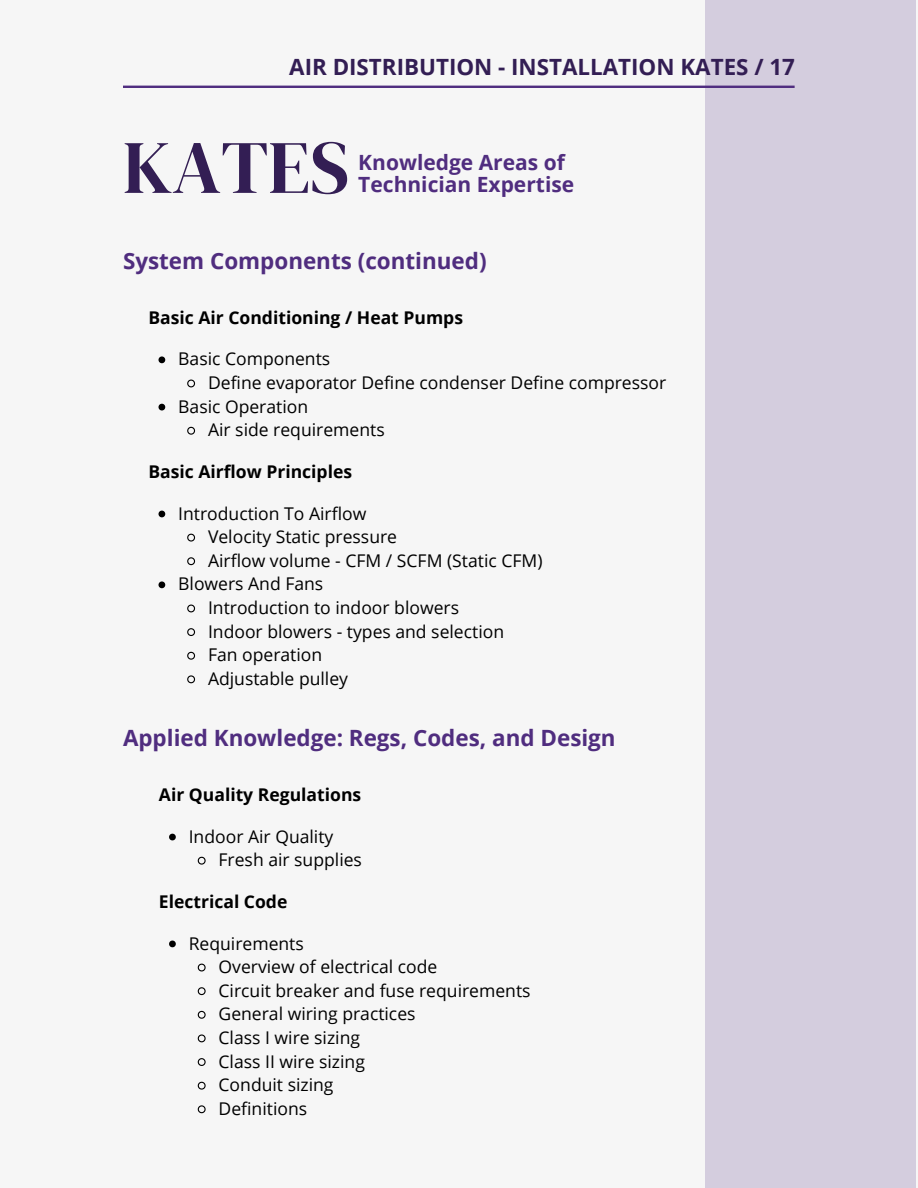
<style>
.page{position:relative;width:918px;height:1188px;background:#f6f6f6}
.page>*{position:absolute;margin:0;border:0;box-sizing:border-box;transform-origin:0 0}
.t1{font:75.3px "DM Serif Display";color:#331e54}
.t2{font:700 22.5px "Open Sans";color:#502d7f}
.t3{font:700 22.35px "Open Sans";color:#331e54}
.t4{font:700 21px/21.3px "Open Sans";color:#502d7f}
.t5{font:17.55px/23.7px "Open Sans";color:#000}
.t6{font:700 17.55px "Open Sans";color:#000}
</style>
<div class="page">
<div style="left:706px;top:0;width:210px;height:1188px;background:#d4cdde"></div>
<hr style="left:123px;top:86px;width:672px;height:2px;background:#502d7f">
<svg style="left:159px;top:356px;width:6px;height:7px"></svg>
<svg style="left:187px;top:379px;width:9px;height:9px"></svg>
<svg style="left:159px;top:404px;width:6px;height:6px"></svg>
<svg style="left:187px;top:426px;width:9px;height:9px"></svg>
<svg style="left:159px;top:511px;width:6px;height:6px"></svg>
<svg style="left:187px;top:533px;width:9px;height:9px"></svg>
<svg style="left:187px;top:557px;width:9px;height:9px"></svg>
<svg style="left:159px;top:581px;width:6px;height:7px"></svg>
<svg style="left:187px;top:604px;width:9px;height:9px"></svg>
<svg style="left:187px;top:628px;width:9px;height:8px"></svg>
<svg style="left:187px;top:651px;width:9px;height:9px"></svg>
<svg style="left:187px;top:675px;width:9px;height:9px"></svg>
<svg style="left:169px;top:834px;width:7px;height:6px"></svg>
<svg style="left:197px;top:856px;width:9px;height:9px"></svg>
<svg style="left:169px;top:941px;width:7px;height:6px"></svg>
<svg style="left:197px;top:963px;width:9px;height:9px"></svg>
<svg style="left:197px;top:987px;width:9px;height:9px"></svg>
<svg style="left:197px;top:1010px;width:9px;height:9px"></svg>
<svg style="left:197px;top:1034px;width:9px;height:9px"></svg>
<svg style="left:197px;top:1058px;width:9px;height:8px"></svg>
<svg style="left:197px;top:1081px;width:9px;height:9px"></svg>
<svg style="left:197px;top:1105px;width:9px;height:9px"></svg>
<p class="t3" style="left:289px;top:51px;width:507px">AIR DISTRIBUTION - INSTALLATION KATES / 17</p>
<h1 class="t1" style="left:123px;top:115px;width:228px">KATES</h1>
<p class="t4" style="left:358px;top:151px;width:217px">Knowledge Areas of<br>Technician Expertise</p>
<p class="t2" style="left:123px;top:245px;width:365px">System Components (continued)</p>
<p class="t6" style="left:148px;top:305px;width:316px">Basic Air Conditioning / Heat Pumps</p>
<p class="t5" style="left:178px;top:347px;width:154px">Basic Components</p>
<p class="t5" style="left:208px;top:370px;width:460px">Define evaporator Define condenser Define compressor</p>
<p class="t5" style="left:178px;top:394px;width:131px">Basic Operation</p>
<p class="t5" style="left:208px;top:418px;width:178px">Air side requirements</p>
<p class="t6" style="left:148px;top:459px;width:205px">Basic Airflow Principles</p>
<p class="t5" style="left:178px;top:501px;width:190px">Introduction To Airflow</p>
<p class="t5" style="left:208px;top:525px;width:191px">Velocity Static pressure</p>
<p class="t5" style="left:208px;top:548px;width:336px">Airflow volume - CFM / SCFM (Static CFM)</p>
<p class="t5" style="left:178px;top:572px;width:147px">Blowers And Fans</p>
<p class="t5" style="left:208px;top:595px;width:253px">Introduction to indoor blowers</p>
<p class="t5" style="left:208px;top:619px;width:298px">Indoor blowers - types and selection</p>
<p class="t5" style="left:208px;top:643px;width:116px">Fan operation</p>
<p class="t5" style="left:208px;top:666px;width:142px">Adjustable pulley</p>
<p class="t2" style="left:123px;top:722px;width:494px">Applied Knowledge: Regs, Codes, and Design</p>
<p class="t6" style="left:159px;top:782px;width:204px">Air Quality Regulations</p>
<p class="t5" style="left:219px;top:824px;width:145px;text-indent:-30px">Indoor Air Quality<br>Fresh air supplies</p>
<p class="t6" style="left:159px;top:889px;width:130px">Electrical Code</p>
<p class="t5" style="left:219px;top:931px;width:314px;text-indent:-30px">Requirements<br>Overview of electrical code<br>Circuit breaker and fuse requirements<br>General wiring practices<br>Class I wire sizing<br>Class II wire sizing<br>Conduit sizing<br>Definitions</p>
</div>
